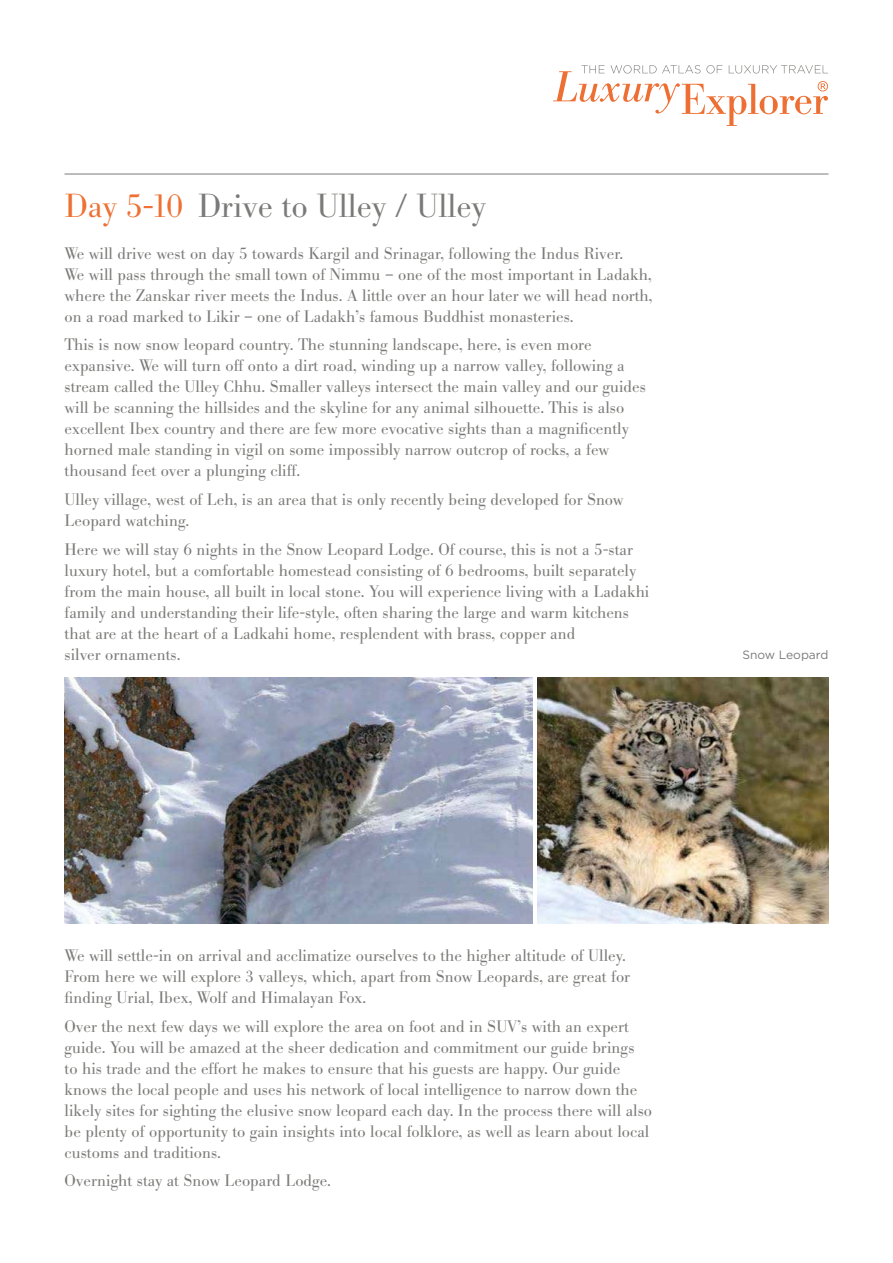
<style>
.page{position:relative;width:893px;height:1263px;background:#fff}
.page>*{position:absolute;margin:0;border:0;box-sizing:border-box;transform-origin:0 0}
.t1{font:300 33px "B Bodoni";color:#7a7a78}
.t2{font:300 16.5px/21px "B Bodoni";color:#7a7a78}
.t3{font:12px "Gotham";color:#7a7a78}
.s1{color:#ee7032}
</style>
<div class="page">
<svg style="left:553px;top:65px;width:275px;height:61px"></svg>
<hr style="left:64px;top:174px;width:764px;height:1px;background:#7a7a78">
<img style="left:64px;top:678px;width:469px;height:246px">
<img style="left:538px;top:678px;width:290px;height:246px">
<h1 class="t1" style="left:64px;top:187px;width:423px"><span class="s1">Day 5-10</span> Drive to Ulley / Ulley</h1>
<p class="t2" style="left:64px;top:243px;width:590px">We will drive west on day 5 towards Kargil and Srinagar, following the Indus River.<br>We will pass through the small town of Nimmu – one of the most important in Ladakh, where the Zanskar river meets the Indus. A little over an hour later we will head north, on a road marked to Likir – one of Ladakh’s famous Buddhist monasteries.</p>
<p class="t2" style="left:65px;top:335px;width:583px">This is now snow leopard country. The stunning landscape, here, is even more expansive. We will turn off onto a dirt road, winding up a narrow valley, following a stream called the Ulley Chhu. Smaller valleys intersect the main valley and our guides will be scanning the hillsides and the skyline for any animal silhouette. This is also excellent Ibex country and there are few more evocative sights than a magnificently horned male standing in vigil on some impossibly narrow outcrop of rocks, a few thousand feet over a plunging cliff.</p>
<p class="t2" style="left:65px;top:489px;width:560px">Ulley village, west of Leh, is an area that is only recently being developed for Snow<br>Leopard watching.</p>
<p class="t2" style="left:65px;top:539px;width:586px">Here we will stay 6 nights in the Snow Leopard Lodge. Of course, this is not a 5-star luxury hotel, but a comfortable homestead consisting of 6 bedrooms, built separately from the main house, all built in local stone. You will experience living with a Ladakhi family and understanding their life-style, often sharing the large and warm kitchens that are at the heart of a Ladkahi home, resplendent with brass, copper and<br>silver ornaments.</p>
<p class="t3" style="left:742px;top:647px;width:88px">Snow Leopard</p>
<p class="t2" style="left:65px;top:945px;width:567px">We will settle-in on arrival and acclimatize ourselves to the higher altitude of Ulley.<br>From here we will explore 3 valleys, which, apart from Snow Leopards, are great for finding Urial, Ibex, Wolf and Himalayan Fox.</p>
<p class="t2" style="left:65px;top:1016px;width:589px">Over the next few days we will explore the area on foot and in SUV’s with an expert guide. You will be amazed at the sheer dedication and commitment our guide brings<br>to his trade and the effort he makes to ensure that his guests are happy. Our guide knows the local people and uses his network of local intelligence to narrow down the likely sites for sighting the elusive snow leopard each day. In the process there will also be plenty of opportunity to gain insights into local folklore, as well as learn about local customs and traditions.</p>
<p class="t2" style="left:65px;top:1170px;width:268px">Overnight stay at Snow Leopard Lodge.</p>
</div>
